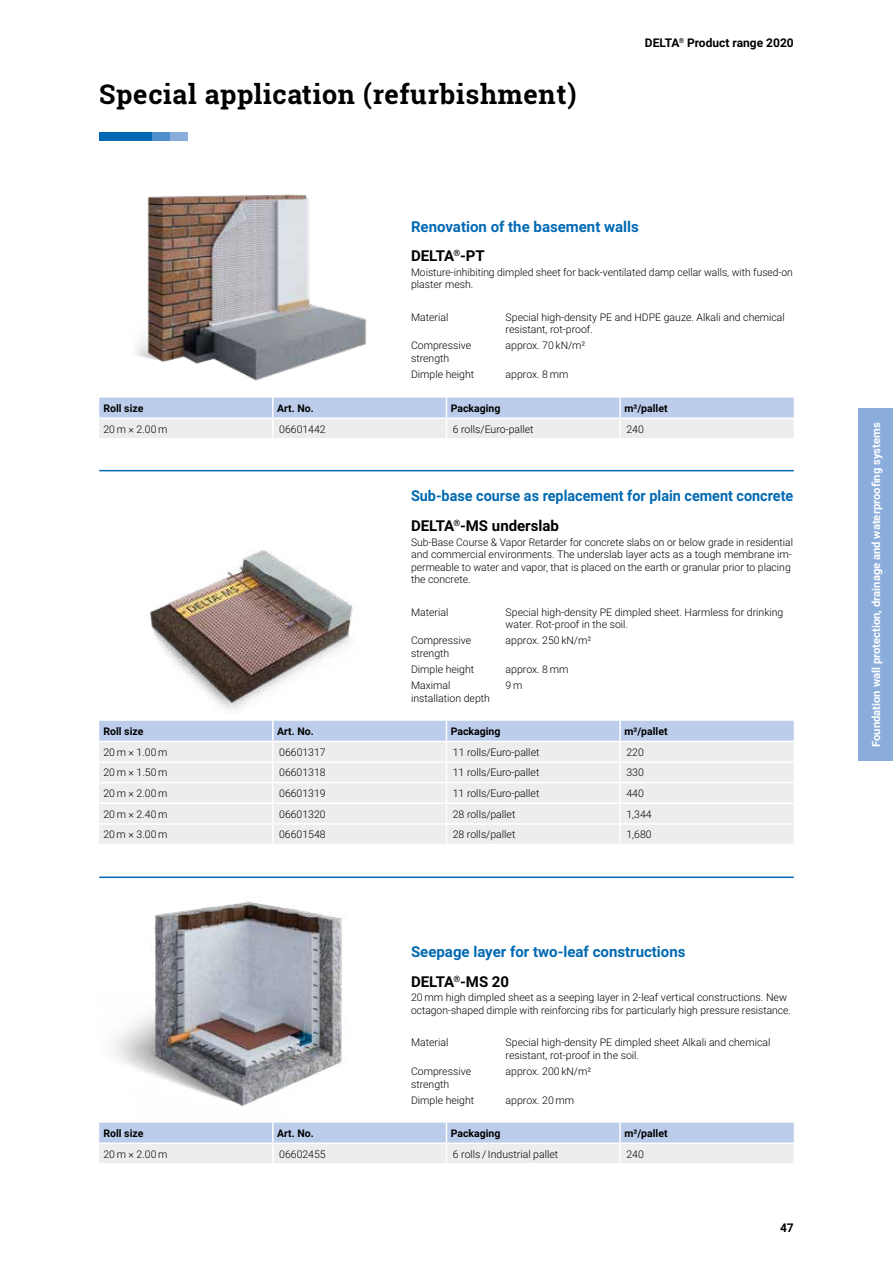
<style>
.page{position:relative;width:893px;height:1263px;background:#fff}
.page>*{position:absolute;margin:0;border:0;box-sizing:border-box;transform-origin:0 0}
.t1{font:700 27px "Roboto Slab";letter-spacing:.025em;color:#000}
.t2{font:700 15px/29.5px "Roboto";color:#0069b4}
.t3{font:700 15px/29.5px "Roboto";color:#0069b4;scale:.96 1}
.t4{font:700 12px "Roboto";color:#000}
.t5{font:700 11.25px "Roboto";color:#fff}
.t6{font:300 10.5px/12.6px "Roboto";color:#000}
.t7{font:700 10.5px "Roboto";color:#000}
.s1{color:#000}
</style>
<div class="page">
<img style="left:99px;top:878px;width:292px;height:245px">
<img style="left:149px;top:550px;width:204px;height:160px">
<img style="left:132px;top:194px;width:239px;height:204px">
<svg style="left:99px;top:1123px;width:695px;height:40px;background:#d5deec"></svg>
<div style="left:859px;top:408px;width:34px;height:353px;background:#8baddc"></div>
<svg style="left:99px;top:398px;width:695px;height:40px;background:#d6deec"></svg>
<svg style="left:99px;top:721px;width:695px;height:123px;background:#e6e9ed"></svg>
<hr style="left:99px;top:876px;width:695px;height:2px;background:#0069b4">
<div style="left:99px;top:132px;width:53px;height:8px;background:#0069b4"></div>
<div style="left:152px;top:132px;width:18px;height:8px;background:#4f8fcd"></div>
<div style="left:170px;top:132px;width:17px;height:8px;background:#8baddc"></div>
<hr style="left:99px;top:470px;width:695px;height:1px;background:#0069b4">
<h1 class="t1" style="left:99px;top:75px;width:479px">Special application (refurbishment)</h1>
<p class="t4" style="left:645px;top:34px;width:150px">DELTA<sup>®</sup> Product range 2020</p>
<h2 class="t2" style="left:411px;top:211px;width:229px">Renovation of the basement walls<br><span class="s1">DELTA</span><sup>®</sup><span class="s1">-PT</span></h2>
<p class="t6" style="left:411px;top:265px;width:383px">Moisture-inhibiting dimpled sheet for back-ventilated damp cellar walls, with fused-on plaster mesh.</p>
<p class="t6" style="left:411px;top:310px;width:39px">Material</p>
<p class="t6" style="left:506px;top:310px;width:281px">Special high-density PE and HDPE gauze. Alkali and chemical resistant, rot-proof.</p>
<p class="t6" style="left:411px;top:339px;width:62px">Compressive strength</p>
<p class="t6" style="left:506px;top:339px;width:81px">approx. 70 kN/m²</p>
<p class="t6" style="left:411px;top:368px;width:65px">Dimple height</p>
<p class="t6" style="left:506px;top:368px;width:64px">approx. 8 mm</p>
<p class="t7" style="left:103px;top:401px;width:41px">Roll size</p>
<p class="t7" style="left:277px;top:401px;width:38px">Art. No.</p>
<p class="t7" style="left:451px;top:401px;width:51px">Packaging</p>
<p class="t7" style="left:624px;top:401px;width:45px">m²/pallet</p>
<p class="t6" style="left:103px;top:422px;width:66px">20 m × 2.00 m</p>
<p class="t6" style="left:279px;top:422px;width:48px">06601442</p>
<p class="t6" style="left:453px;top:422px;width:82px">6 rolls/Euro-pallet</p>
<p class="t6" style="left:626px;top:422px;width:19px">240</p>
<h2 class="t3" style="left:411px;top:481px;width:400px">Sub-base course as replacement for plain cement concrete<br><span class="s1">DELTA</span><sup>®</sup><span class="s1">-MS underslab</span></h2>
<p class="t6" style="left:411px;top:535px;width:383px">Sub-Base Course &amp; Vapor Retarder for concrete slabs on or below grade in residential and commercial environments. The underslab layer acts as a tough membrane im&shy;permeable to water and vapor, that is placed on the earth or granular prior to placing the concrete.</p>
<p class="t6" style="left:411px;top:605px;width:39px">Material</p>
<p class="t6" style="left:506px;top:605px;width:279px">Special high-density PE dimpled sheet. Harmless for drinking water. Rot-proof in the soil.</p>
<p class="t6" style="left:411px;top:634px;width:62px">Compressive strength</p>
<p class="t6" style="left:506px;top:634px;width:87px">approx. 250 kN/m²</p>
<p class="t6" style="left:411px;top:663px;width:65px">Dimple height</p>
<p class="t6" style="left:506px;top:663px;width:64px">approx. 8 mm</p>
<p class="t6" style="left:411px;top:679px;width:80px">Maximal installation depth</p>
<p class="t6" style="left:506px;top:679px;width:18px">9 m</p>
<p class="t7" style="left:103px;top:724px;width:41px">Roll size</p>
<p class="t7" style="left:277px;top:724px;width:38px">Art. No.</p>
<p class="t7" style="left:451px;top:724px;width:51px">Packaging</p>
<p class="t7" style="left:624px;top:724px;width:45px">m²/pallet</p>
<p class="t6" style="left:103px;top:745px;width:66px">20 m × 1.00 m</p>
<p class="t6" style="left:279px;top:745px;width:48px">06601317</p>
<p class="t6" style="left:453px;top:745px;width:88px">11 rolls/Euro-pallet</p>
<p class="t6" style="left:626px;top:745px;width:19px">220</p>
<p class="t6" style="left:103px;top:766px;width:66px">20 m × 1.50 m</p>
<p class="t6" style="left:279px;top:766px;width:48px">06601318</p>
<p class="t6" style="left:453px;top:766px;width:88px">11 rolls/Euro-pallet</p>
<p class="t6" style="left:626px;top:766px;width:19px">330</p>
<p class="t6" style="left:103px;top:786px;width:66px">20 m × 2.00 m</p>
<p class="t6" style="left:279px;top:786px;width:48px">06601319</p>
<p class="t6" style="left:453px;top:786px;width:88px">11 rolls/Euro-pallet</p>
<p class="t6" style="left:626px;top:786px;width:19px">440</p>
<p class="t6" style="left:103px;top:807px;width:66px">20 m × 2.40 m</p>
<p class="t6" style="left:279px;top:807px;width:48px">06601320</p>
<p class="t6" style="left:453px;top:807px;width:64px">28 rolls/pallet</p>
<p class="t6" style="left:626px;top:807px;width:27px">1,344</p>
<p class="t6" style="left:103px;top:828px;width:66px">20 m × 3.00 m</p>
<p class="t6" style="left:279px;top:828px;width:48px">06601548</p>
<p class="t6" style="left:453px;top:828px;width:64px">28 rolls/pallet</p>
<p class="t6" style="left:626px;top:828px;width:27px">1,680</p>
<h2 class="t2" style="left:411px;top:936px;width:276px">Seepage layer for two-leaf constructions<br><span class="s1">DELTA</span><sup>®</sup><span class="s1">-MS 20</span></h2>
<p class="t6" style="left:411px;top:991px;width:381px">20 mm high dimpled sheet as a seeping layer in 2-leaf vertical constructions. New octagon-shaped dimple with reinforcing ribs for particularly high pressure resistance.</p>
<p class="t6" style="left:411px;top:1036px;width:39px">Material</p>
<p class="t6" style="left:506px;top:1036px;width:266px">Special high-density PE dimpled sheet Alkali and chemical resistant, rot-proof in the soil.</p>
<p class="t6" style="left:411px;top:1064px;width:62px">Compressive strength</p>
<p class="t6" style="left:506px;top:1064px;width:87px">approx. 200 kN/m²</p>
<p class="t6" style="left:411px;top:1093px;width:65px">Dimple height</p>
<p class="t6" style="left:506px;top:1093px;width:70px">approx. 20 mm</p>
<p class="t7" style="left:103px;top:1126px;width:41px">Roll size</p>
<p class="t7" style="left:277px;top:1126px;width:38px">Art. No.</p>
<p class="t7" style="left:451px;top:1126px;width:51px">Packaging</p>
<p class="t7" style="left:624px;top:1126px;width:45px">m²/pallet</p>
<p class="t6" style="left:103px;top:1147px;width:66px">20 m × 2.00 m</p>
<p class="t6" style="left:279px;top:1147px;width:48px">06602455</p>
<p class="t6" style="left:453px;top:1147px;width:107px">6 rolls / Industrial pallet</p>
<p class="t6" style="left:626px;top:1147px;width:19px">240</p>
<p class="t4" style="left:780px;top:1219px;width:15px">47</p>
<p class="t5" style="left:868px;top:747px;width:326px;rotate:-90deg">Foundation wall protection, drainage and waterproofing systems</p>
</div>
